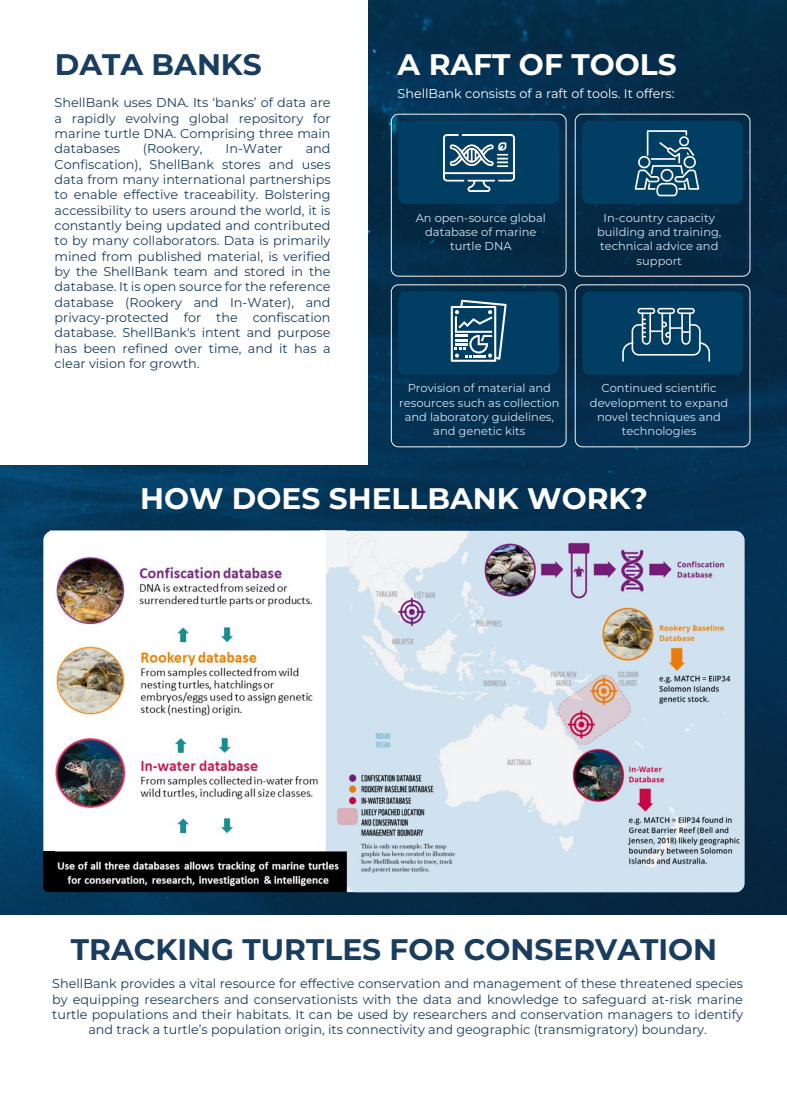
<style>
.page{position:relative;width:787px;height:1096px;background:#fff}
.page>*{position:absolute;margin:0;border:0;box-sizing:border-box;transform-origin:0 0}
.t1{font:700 29.62px "Montserrat";color:#183d5f}
.t2{font:700 29.62px "Montserrat";color:#fff}
.t3{font:12.75px/15.4px "Montserrat";color:#183d5f;text-align:justify}
.t4{font:12.75px "Montserrat";color:#fff}
.t5{font:11.5px/14.4px "Montserrat";color:#d5e4f1;text-align:center}
</style>
<div class="page">
<img style="left:0;top:0;width:787px;height:915px">
<img style="left:43px;top:530px;width:702px;height:362px">
<div style="left:347px;top:872px;width:397px;height:20px;background:#d0e3f0;border-radius:10px"></div>
<div style="left:43px;top:857px;width:11px;height:35px;background:#000;border-radius:6px"></div>
<div style="left:43px;top:851px;width:11px;height:23px;background:#000"></div>
<svg style="left:49px;top:530px;width:298px;height:321px"></svg>
<img style="left:49px;top:554px;width:272px;height:288px">
<div style="left:0;top:0;width:367px;height:464px;background:#fff"></div>
<svg style="left:391px;top:114px;width:175px;height:163px;background:#073655"></svg>
<svg style="left:575px;top:114px;width:175px;height:163px;background:#14405d"></svg>
<svg style="left:391px;top:284px;width:175px;height:163px;background:#154564"></svg>
<svg style="left:575px;top:284px;width:175px;height:163px;background:#114161"></svg>
<img style="left:443px;top:134px;width:72px;height:57px">
<h1 class="t1" style="left:55px;top:44px;width:209px">DATA BANKS</h1>
<p class="t3" style="left:55px;top:95px;width:277px">ShellBank uses DNA. Its ‘banks’ of data are a rapidly evolving global repository for marine turtle DNA. Comprising three main databases</p>
<p class="t3" style="left:55px;top:141px;width:277px;text-indent:251px">and Confiscation), ShellBank stores and uses data from many international partnerships to enable effective traceability. Bolstering accessibility to users around the world, it is constantly being updated and contributed to by many collaborators. Data is primarily mined from published material, is verified by the ShellBank team and stored in the database. It is open source for the reference database (Rookery and In-Water), and privacy-protected for the confiscation database. ShellBank's intent and purpose has been refined over time, and it has a clear vision for growth.</p>
<p class="t3" style="left:143px;top:141px;width:61px">(Rookery,</p>
<p class="t3" style="left:226px;top:141px;width:59px">In-Water</p>
<h1 class="t2" style="left:398px;top:44px;width:281px">A RAFT OF TOOLS</h1>
<p class="t4" style="left:398px;top:85px;width:278px">ShellBank consists of a raft of tools. It offers:</p>
<p class="t5" style="left:416px;top:210px;width:132px">An open-source global database of marine turtle DNA</p>
<p class="t5" style="left:597px;top:210px;width:126px">In-country capacity building and training, technical advice and support</p>
<p class="t5" style="left:399px;top:381px;width:162px">Provision of material and resources such as collection and laboratory guidelines, and genetic kits</p>
<p class="t5" style="left:590px;top:381px;width:140px">Continued scientific development to expand novel techniques and technologies</p>
<h1 class="t2" style="left:140px;top:478px;width:509px">HOW DOES SHELLBANK WORK?</h1>
<h1 class="t1" style="left:71px;top:929px;width:648px">TRACKING TURTLES FOR CONSERVATION</h1>
<p class="t3" style="left:52px;top:975px;width:692px;text-align:center">ShellBank provides a vital resource for effective conservation and management of these threatened species by equipping researchers and conservationists with the data and knowledge to safeguard at-risk marine turtle populations and their habitats. It can be used by researchers and conservation managers to identify and track a turtle’s population origin, its connectivity and geographic (transmigratory) boundary.</p>
</div>
